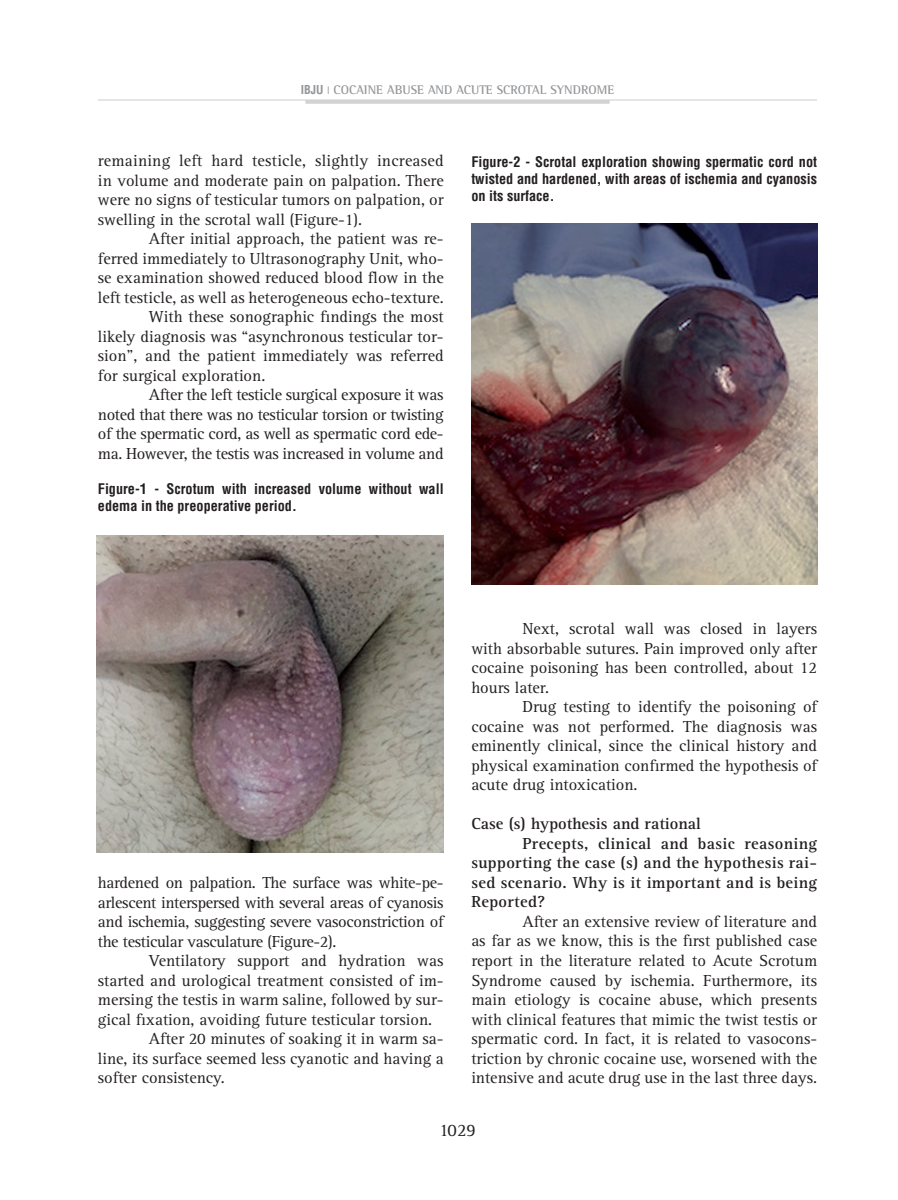
<style>
.page{position:relative;width:898px;height:1200px;background:#fff}
.page>*{position:absolute;margin:0;border:0;box-sizing:border-box;transform-origin:0 0}
.t1{font:18px "Rotis Serif";color:#231f20}
.t2{font:16.5px/19.5px "Rotis Serif";color:#231f20;text-align:justify}
.t3{font:16.5px "Rotis Serif";letter-spacing:-.02em;color:#231f20}
.t4{font:700 16.5px "Rotis Serif";letter-spacing:.02em;color:#231f20}
.t5{font:700 16.5px "Rotis Serif";color:#231f20}
.t6{font:700 condensed 14.25px/17.1px "Helvetica";color:#231f20;text-align:justify}
.t7{font:700 12.75px "Rotis Semi Serif";color:#939598}
.s1{font-family:"Helvetica";font-stretch:condensed;font-size:12px}
</style>
<div class="page">
<hr style="left:98px;top:99px;width:718px;height:2px;background:#dcdddf">
<hr style="left:305px;top:100px;width:304px;height:4px;background:#d1d2d4">
<img style="left:471px;top:224px;width:345px;height:360px">
<img style="left:97px;top:535px;width:346px;height:317px">
<p class="t7" style="left:301px;top:82px;width:315px"><span class="s1">ibju</span> <sup>|</sup> COCAINE ABUSE AND ACUTE SCROTAL SYNDROME</p>
<p class="t2" style="left:98px;top:151px;width:347px">remaining left hard testicle, slightly increased in volume and moderate pain on palpation. There were no signs of testicular tumors on palpation, or swelling in the scrotal wall (Figure-1).</p>
<p class="t2" style="left:149px;top:229px;width:296px">After initial approach, the patient was re-</p>
<p class="t2" style="left:98px;top:249px;width:347px">ferred immediately to Ultrasonography Unit, who-</p>
<p class="t2" style="left:98px;top:268px;width:347px">se examination showed reduced blood flow in the</p>
<p class="t2" style="left:98px;top:288px;width:347px">left testicle, as well as heterogeneous echo-texture.</p>
<p class="t2" style="left:149px;top:307px;width:296px">With these sonographic findings the most</p>
<p class="t2" style="left:98px;top:327px;width:347px">likely diagnosis was “asynchronous testicular tor-</p>
<p class="t2" style="left:98px;top:346px;width:347px">sion”, and the patient immediately was referred</p>
<p class="t2" style="left:98px;top:366px;width:169px">for surgical exploration.</p>
<p class="t3" style="left:149px;top:385px;width:296px">After the left testicle surgical exposure it was</p>
<p class="t3" style="left:98px;top:405px;width:347px">noted that there was no testicular torsion or twisting</p>
<p class="t3" style="left:98px;top:424px;width:347px">of the spermatic cord, as well as spermatic cord ede-</p>
<p class="t3" style="left:98px;top:444px;width:347px">ma. However, the testis was increased in volume and</p>
<p class="t6" style="left:98px;top:480px;width:347px">Figure-1 - Scrotum with increased volume without wall edema in the preoperative period.</p>
<p class="t6" style="left:471px;top:153px;width:347px">Figure-2 - Scrotal exploration showing spermatic cord not twisted and hardened, with areas of ischemia and cyanosis on its surface.</p>
<p class="t2" style="left:98px;top:873px;width:347px">hardened on palpation. The surface was white-pe&shy;arlescent interspersed with several areas of cyanosis and ischemia, suggesting severe vasoconstriction of the testicular vasculature (Figure-2).</p>
<p class="t2" style="left:149px;top:951px;width:296px">Ventilatory support and hydration was</p>
<p class="t2" style="left:98px;top:970px;width:347px">started and urological treatment consisted of im-</p>
<p class="t2" style="left:98px;top:990px;width:347px">mersing the testis in warm saline, followed by sur-</p>
<p class="t2" style="left:98px;top:1009px;width:336px">gical fixation, avoiding future testicular torsion.</p>
<p class="t2" style="left:149px;top:1029px;width:296px">After 20 minutes of soaking it in warm sa-</p>
<p class="t2" style="left:98px;top:1048px;width:347px">line, its surface seemed less cyanotic and having a</p>
<p class="t2" style="left:98px;top:1068px;width:128px">softer consistency.</p>
<p class="t2" style="left:471px;top:619px;width:347px;text-indent:51px">Next, scrotal wall was closed in layers with absorbable sutures. Pain improved only after cocaine poisoning has been controlled, about 12 hours later.</p>
<p class="t2" style="left:471px;top:697px;width:347px;text-indent:51px">Drug testing to identify the poisoning of cocaine was not performed. The diagnosis was eminently clinical, since the clinical history and physical examination confirmed the hypothesis of acute drug intoxication.</p>
<p class="t5" style="left:471px;top:814px;width:231px">Case (s) hypothesis and rational</p>
<p class="t4" style="left:522px;top:833px;width:296px">Precepts, clinical and basic reasoning</p>
<p class="t4" style="left:471px;top:853px;width:347px">supporting the case (s) and the hypothesis rai-</p>
<p class="t4" style="left:471px;top:872px;width:347px">sed scenario. Why is it important and is being</p>
<p class="t4" style="left:471px;top:892px;width:75px">Reported?</p>
<p class="t2" style="left:471px;top:912px;width:347px;text-indent:51px">After an extensive review of literature and as far as we know, this is the first published case report in the literature related to Acute Scrotum Syndrome caused by ischemia. Furthermore, its main etiology is cocaine abuse, which presents with clinical features that mimic the twist testis or spermatic cord. In fact, it is related to vasocons&shy;triction by chronic cocaine use, worsened with the intensive and acute drug use in the last three days.</p>
<p class="t1" style="left:439px;top:1119px;width:38px">1029</p>
</div>
